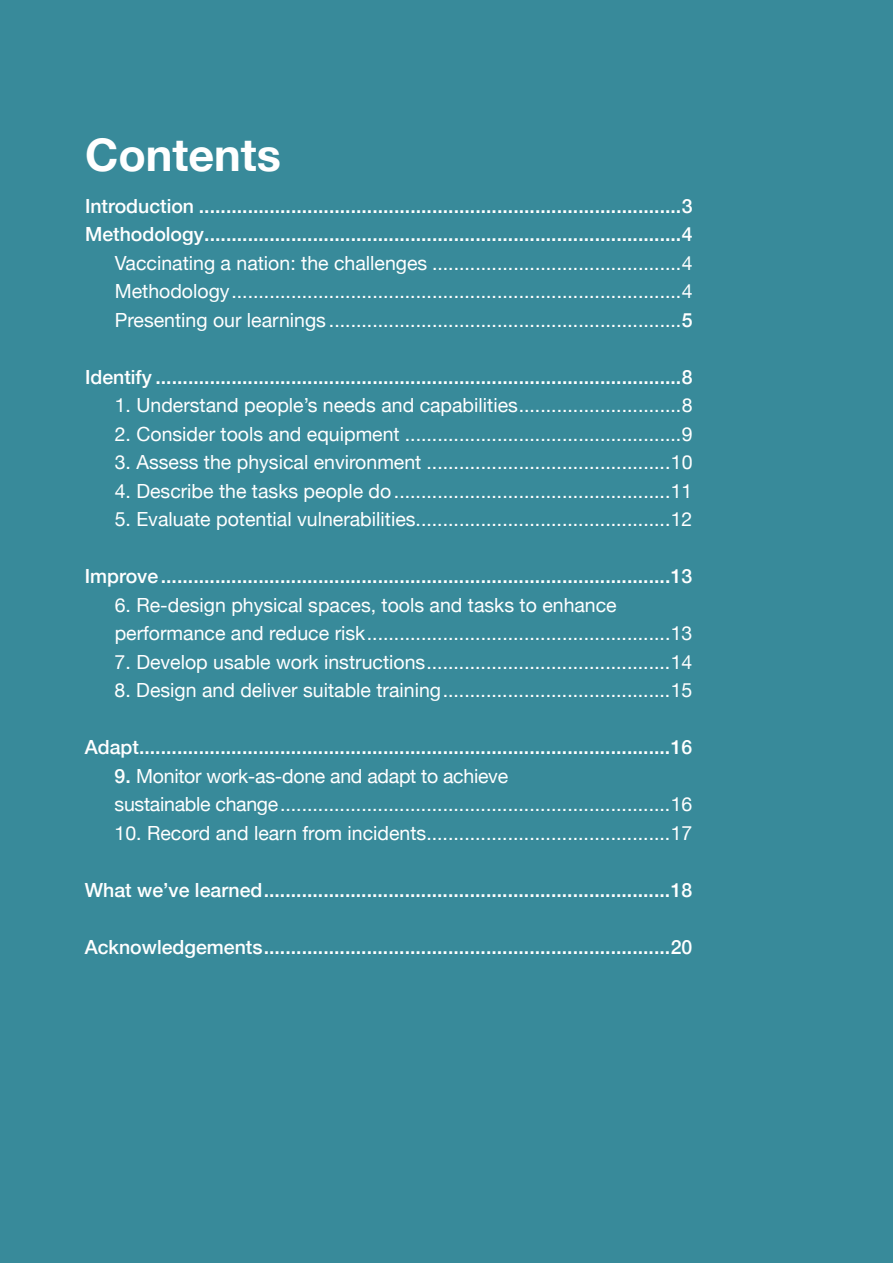
<style>
.page{position:relative;width:893px;height:1263px;background:#388a9a}
.page>*{position:absolute;margin:0;border:0;box-sizing:border-box;transform-origin:0 0}
.t1{font:700 45px "Helvetica Neue";color:#fff}
.t2{font:19.5px/28.5px "Helvetica Neue";color:#fff}
.t3{font:500 19.5px/28.5px "Helvetica Neue";color:#fff}
.s1{font-weight:500}
</style>
<div class="page">
<h1 class="t1" style="left:85px;top:120px;width:197px">Contents</h1>
<p class="t3" style="left:85px;top:190px;width:609px">Introduction .........................................................................................3<br>Methodology........................................................................................4</p>
<p class="t2" style="left:115px;top:250px;width:579px;text-align:justify">Vaccinating a nation: the challenges ..............................................4<br>Methodology...................................................................................4<br>Presenting our learnings .................................................................<span class="s1">5</span></p>
<p class="t3" style="left:85px;top:361px;width:609px">Identify .................................................................................................8</p>
<p class="t2" style="left:115px;top:392px;width:579px">1. Understand people’s needs and capabilities..............................8</p>
<p class="t2" style="left:115px;top:421px;width:579px">2. Consider tools and equipment ...................................................9</p>
<p class="t2" style="left:115px;top:449px;width:579px">3. Assess the physical environment .............................................10</p>
<p class="t2" style="left:115px;top:478px;width:579px">4. Describe the tasks people do...................................................11</p>
<p class="t2" style="left:115px;top:506px;width:579px">5. Evaluate potential vulnerabilities...............................................12</p>
<p class="t3" style="left:85px;top:561px;width:609px">Improve..............................................................................................13</p>
<p class="t2" style="left:115px;top:592px;width:579px">6. Re-design physical spaces, tools and tasks to enhance performance and reduce risk........................................................13</p>
<p class="t2" style="left:115px;top:649px;width:579px">7. Develop usable work instructions.............................................14</p>
<p class="t2" style="left:115px;top:677px;width:579px">8. Design and deliver suitable training..........................................15</p>
<p class="t3" style="left:85px;top:732px;width:609px">Adapt..................................................................................................16</p>
<p class="t2" style="left:115px;top:763px;width:579px"><span class="s1">9.</span> Monitor work-as-done and adapt to achieve<br>sustainable change........................................................................16</p>
<p class="t2" style="left:115px;top:820px;width:579px">10. Record and learn from incidents.............................................17</p>
<p class="t3" style="left:85px;top:874px;width:609px">What we’ve learned...........................................................................18</p>
<p class="t3" style="left:85px;top:931px;width:609px">Acknowledgements...........................................................................20</p>
</div>
